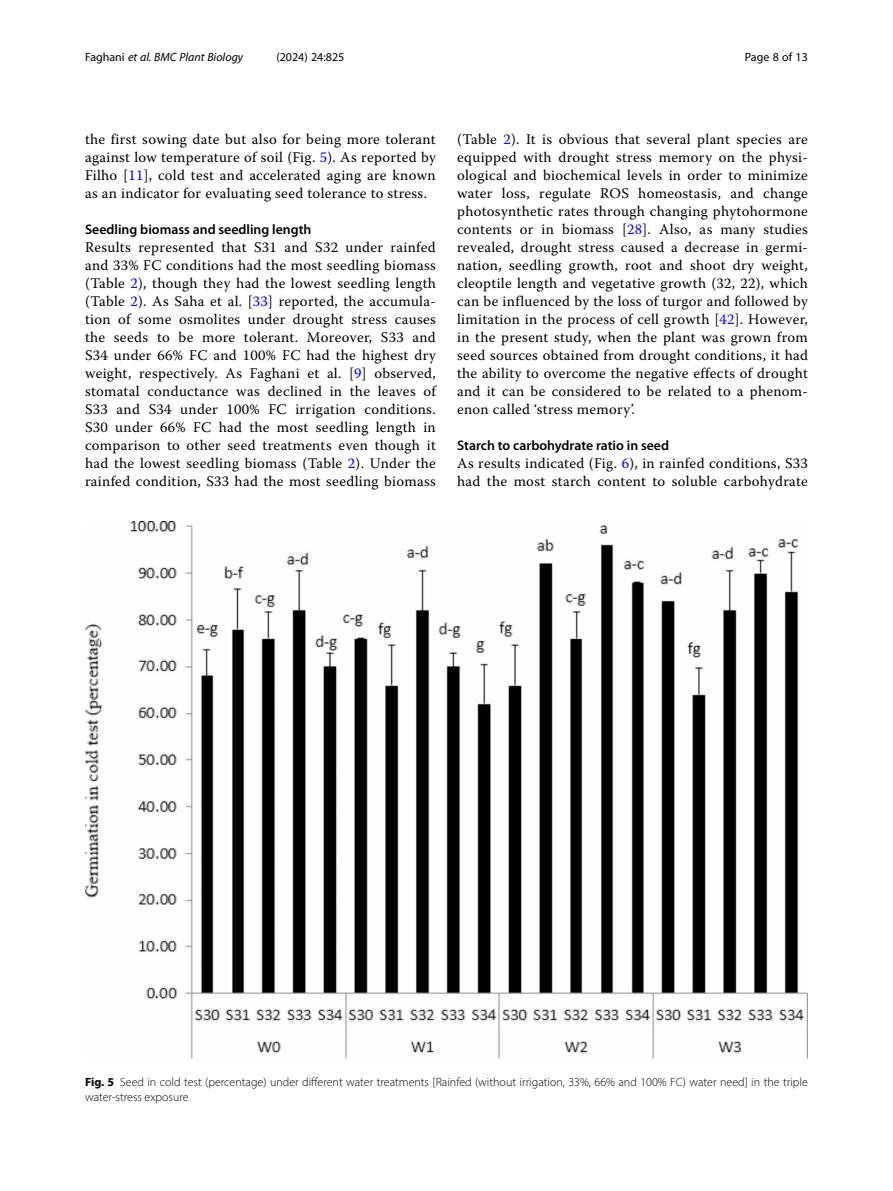
<style>
.page{position:relative;width:893px;height:1191px;background:#fff}
.page>*{position:absolute;margin:0;border:0;box-sizing:border-box;transform-origin:0 0}
.Body_Text{font:14.7px/18px "Warnock Pro";letter-spacing:.02em;color:#000;text-align:justify}
.Head_2{font:600 13.8px "Myriad Pro";color:#000}
.Figure_Caption{font:300 12px/15px "Myriad Pro";color:#000}
.t1{font:italic 12px "Myriad Pro";color:#000}
.t2{font:12px "Myriad Pro";color:#000}
.s1{font-style:normal}
.s2{color:#00f}
.s3{font-weight:700}
</style>
<div class="page">
<img style="left:85px;top:522px;width:723px;height:537px">
<p class="t1" style="left:85px;top:50px;width:160px"><span class="s1">Faghani</span> et al. BMC Plant Biology</p>
<p class="t2" style="left:276px;top:50px;width:70px">(2024) 24:825</p>
<p class="t2" style="left:745px;top:50px;width:65px">Page 8 of 13</p>
<p class="Body_Text" style="left:85px;top:130px;width:352px">the first sowing date but also for being more tolerant against low temperature of soil (Fig. <span class="s2">5</span>). As reported by Filho [<span class="s2">11</span>], cold test and accelerated aging are known as an indicator for evaluating seed tolerance to stress.</p>
<p class="Head_2" style="left:85px;top:221px;width:228px">Seedling biomass and seedling length</p>
<p class="Body_Text" style="left:85px;top:238px;width:352px">Results represented that S31 and S32 under rainfed and 33% FC conditions had the most seedling biomass (Table <span class="s2">2</span>), though they had the lowest seedling length (Table <span class="s2">2</span>). As Saha et al. [<span class="s2">33</span>] reported, the accumula&shy;tion of some osmolites under drought stress causes the seeds to be more tolerant. Moreover, S33 and S34 under 66% FC and 100% FC had the highest dry weight, respectively. As Faghani et al. [<span class="s2">9</span>] observed, stomatal conductance was declined in the leaves of S33 and S34 under 100% FC irrigation conditions.<br>S30 under 66% FC had the most seedling length in comparison to other seed treatments even though it had the lowest seedling biomass (Table <span class="s2">2</span>). Under the rainfed condition, S33 had the most seedling biomass</p>
<p class="Body_Text" style="left:457px;top:130px;width:352px">(Table <span class="s2">2</span>). It is obvious that several plant species are equipped with drought stress memory on the physi&shy;ological and biochemical levels in order to minimize water loss, regulate ROS homeostasis, and change photosynthetic rates through changing phytohormone contents or in biomass [<span class="s2">28</span>]. Also, as many studies revealed, drought stress caused a decrease in germi&shy;nation, seedling growth, root and shoot dry weight, cleoptile length and vegetative growth (32, 22), which can be influenced by the loss of turgor and followed by limitation in the process of cell growth [<span class="s2">42</span>]. However, in the present study, when the plant was grown from seed sources obtained from drought conditions, it had the ability to overcome the negative effects of drought and it can be considered to be related to a phenom&shy;enon called ‘stress memory’.</p>
<p class="Head_2" style="left:457px;top:437px;width:213px">Starch to carbohydrate ratio in seed</p>
<p class="Body_Text" style="left:457px;top:454px;width:352px">As results indicated (Fig. <span class="s2">6</span>), in rainfed conditions, S33 had the most starch content to soluble carbohydrate</p>
<p class="Figure_Caption" style="left:85px;top:1074px;width:724px"><span class="s3">Fig. 5</span> Seed in cold test (percentage) under different water treatments [Rainfed (without irrigation, 33%, 66% and 100% FC) water need] in the triple water-stress exposure</p>
</div>
